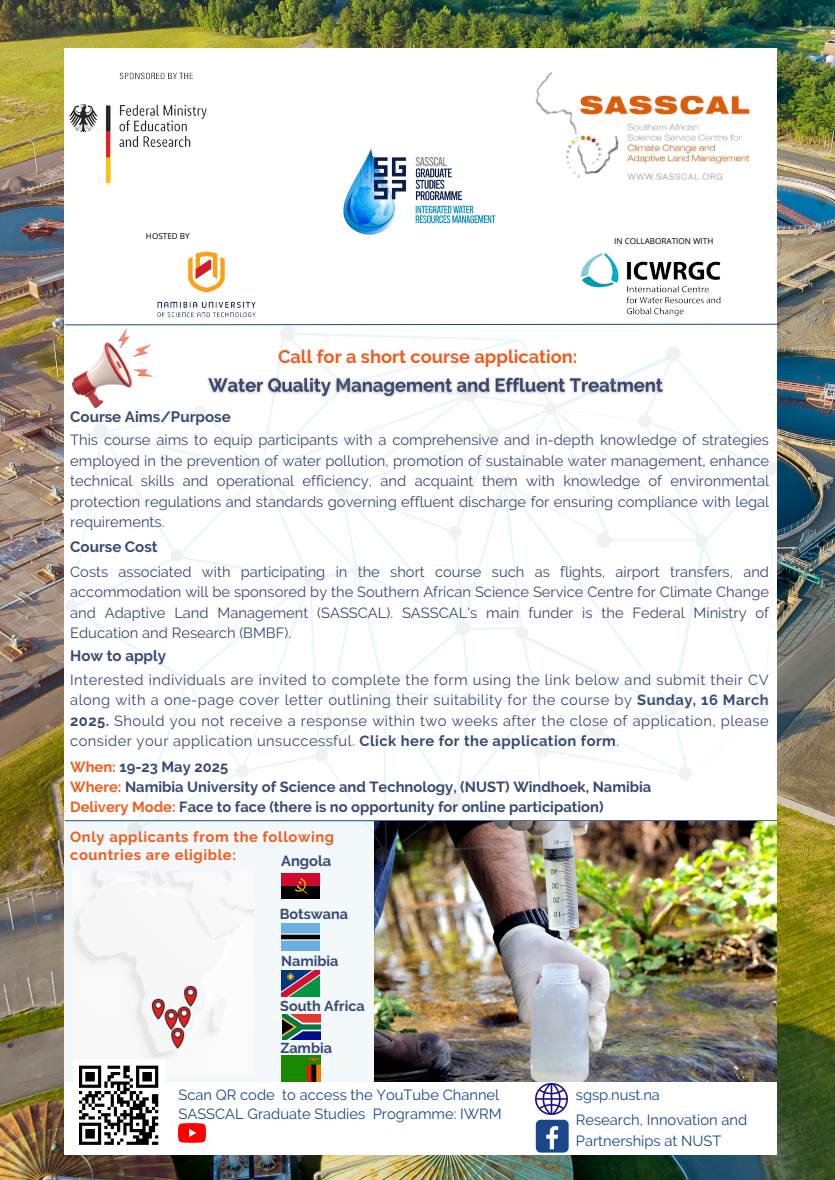
<style>
.page{position:relative;width:835px;height:1180px;background:#fff}
.page>*{position:absolute;margin:0;border:0;box-sizing:border-box;transform-origin:0 0}
.t1{font:700 18.2px "Raleway";color:#f15c1c}
.t2{font:700 15.05px "Raleway";color:#374873}
.t3{font:14.7px/20.5px "Raleway";color:#374873;text-align:justify}
.t4{font:700 14.7px/20.5px "Raleway";color:#374873}
.t5{font:14.7px/20.5px "Raleway";color:#1a4789}
.t6{font:700 14.7px/17.8px "Raleway";letter-spacing:.04em;color:#f15c1c}
.t7{font:700 14.35px "Raleway";color:#374873}
.t8{font:8.15px "Open Sans";color:#000}
.s1{font-weight:700}
.s2{color:#f15c1c}
</style>
<div class="page">
<img style="left:0;top:0;width:834px;height:1180px">
<div style="left:65px;top:48px;width:711px;height:1106px;background:#fff"></div>
<img style="left:343px;top:147px;width:153px;height:88px">
<img style="left:580px;top:253px;width:141px;height:63px">
<img style="left:157px;top:251px;width:99px;height:67px">
<img style="left:178px;top:1123px;width:28px;height:20px">
<div style="left:535px;top:1119px;width:33px;height:33px;background:#1a4789;border-radius:5px"></div>
<svg style="left:546px;top:1126px;width:12px;height:23px"></svg>
<img style="left:535px;top:1083px;width:32px;height:32px">
<div style="left:65px;top:820px;width:711px;height:262px;background:#f3f8fb"></div>
<img style="left:73px;top:871px;width:180px;height:203px">
<hr style="left:65px;top:820px;width:711px;height:1px;background:#1a4789">
<div style="left:73px;top:1059px;width:91px;height:92px;background:#fff"></div>
<svg style="left:79px;top:1065px;width:79px;height:80px"></svg>
<img style="left:535px;top:71px;width:215px;height:109px">
<img style="left:69px;top:72px;width:138px;height:112px">
<img style="left:375px;top:821px;width:401px;height:261px">
<img style="left:281px;top:1055px;width:39px;height:26px">
<img style="left:281px;top:873px;width:38px;height:26px">
<img style="left:281px;top:924px;width:38px;height:26px">
<img style="left:281px;top:971px;width:38px;height:25px">
<img style="left:282px;top:1014px;width:38px;height:25px">
<img style="left:69px;top:805px;width:703px;height:51px">
<svg style="left:127px;top:822px;width:15px;height:16px"></svg>
<svg style="left:374px;top:847px;width:16px;height:15px"></svg>
<svg style="left:535px;top:836px;width:12px;height:13px"></svg>
<svg style="left:64px;top:323px;width:716px;height:482px"></svg>
<p class="t8" style="left:146px;top:231px;width:45px">HOSTED BY</p>
<p class="t8" style="left:614px;top:235px;width:101px">IN COLLABORATION WITH</p>
<p class="t1" style="left:278px;top:346px;width:301px">Call for a short course application:</p>
<h2 class="t2" style="left:70px;top:407px;width:162px">Course Aims/Purpose</h2>
<h3 class="t3" style="left:70px;top:430px;width:700px">This course aims to equip participants with a comprehensive and in-depth knowledge of strategies employed in the prevention of water pollution, promotion of sustainable water management, enhance technical skills and operational efficiency, and acquaint them with knowledge of environmental protection regulations and standards governing effluent discharge for ensuring compliance with legal requirements.</h3>
<h3 class="t2" style="left:70px;top:538px;width:89px">Course Cost</h3>
<h2 class="t3" style="left:70px;top:561px;width:700px">Costs associated with participating in the short course such as flights, airport transfers, and accommodation will be sponsored by the Southern African Science Service Centre for Climate Change and Adaptive Land Management (SASSCAL). SASSCAL's main funder is the Federal Ministry of Education and Research (BMBF).</h2>
<h2 class="t2" style="left:70px;top:647px;width:97px">How to apply</h2>
<h3 class="t3" style="left:70px;top:669px;width:699px">Interested individuals are invited to complete the form using the link below and submit their CV along with a one-page cover letter outlining their suitability for the course by <span class="s1">Sunday, 16 March 2025.</span> Should you not receive a response within two weeks after the close of application, please consider your application unsuccessful. <span class="s1">Click here for the application form</span>.</h3>
<p class="t4" style="left:70px;top:756px;width:582px"><span class="s2">When:</span> 19-23 May 2025<br><span class="s2">Where:</span> Namibia University of Science and Technology, (NUST) Windhoek, Namibia<br><span class="s2">Delivery Mode:</span> Face to face (there is no opportunity for online participation)</p>
<p class="t6" style="left:70px;top:828px;width:265px">Only applicants from the following countries are eligible:</p>
<p class="t4" style="left:281px;top:850px;width:52px">Angola</p>
<p class="t7" style="left:280px;top:905px;width:70px">Botswana</p>
<h2 class="t7" style="left:281px;top:952px;width:59px">Namibia</h2>
<h2 class="t7" style="left:280px;top:998px;width:86px">South Africa</h2>
<p class="t7" style="left:280px;top:1039px;width:53px">Zambia</p>
<h2 class="t5" style="left:178px;top:1084px;width:322px">Scan QR code to access the YouTube Channel</h2>
<p class="t5" style="left:575px;top:1084px;width:86px">sgsp.nust.na</p>
<p class="t5" style="left:178px;top:1103px;width:325px">SASSCAL Graduate Studies Programme: IWRM</p>
<p class="t5" style="left:575px;top:1110px;width:173px">Research, Innovation and<br>Partnerships at NUST</p>
</div>
